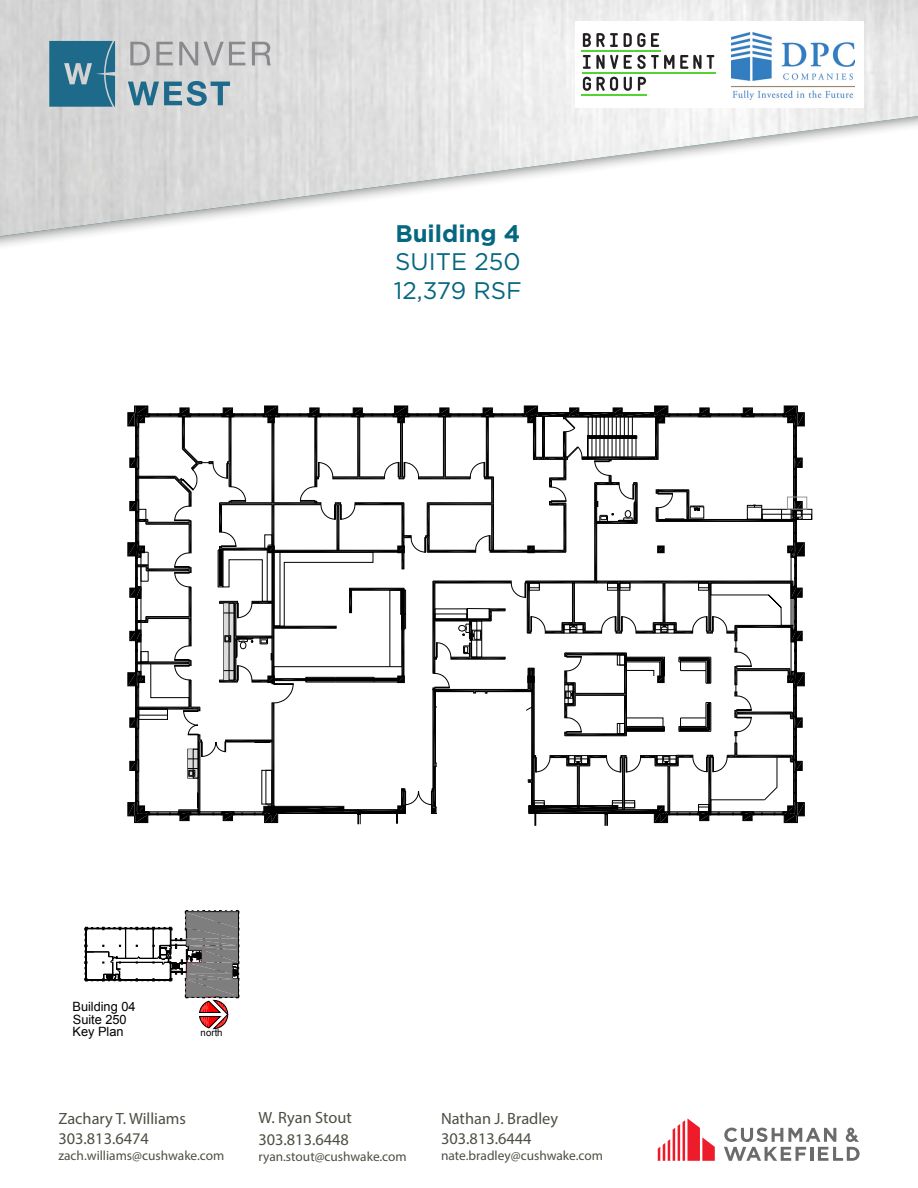
<style>
.page{position:relative;width:918px;height:1188px;background:#fff}
.page>*{position:absolute;margin:0;border:0;box-sizing:border-box;transform-origin:0 0}
.t1{font:24px "Gotham";color:#056780}
.t2{font:700 24px "Gotham";color:#056780}
.t3{font:16.35px/19.6px "Myriad Pro";color:#4e4e43}
.t4{font:13.35px "Myriad Pro";color:#4e4e43}
.t5{font:12.75px/12.3px "Arial";letter-spacing:-.005em;color:#000}
.t6{font:9.6px "Arial";color:#000}
</style>
<div class="page">
<img style="left:0;top:0;width:918px;height:246px">
<svg style="left:130px;top:42px;width:20px;height:23px"></svg>
<svg style="left:156px;top:42px;width:17px;height:23px"></svg>
<svg style="left:179px;top:42px;width:66px;height:23px;background:#bdbdbe"></svg>
<svg style="left:252px;top:42px;width:19px;height:23px"></svg>
<svg style="left:128px;top:81px;width:102px;height:25px;background:#83a5b4"></svg>
<svg style="left:49px;top:41px;width:66px;height:66px;background:#317592"></svg>
<div style="left:576px;top:22px;width:288px;height:86px;background:#fff"></div>
<img style="left:731px;top:33px;width:124px;height:66px">
<svg style="left:638px;top:77px;width:8px;height:14px"></svg>
<svg style="left:624px;top:77px;width:8px;height:14px"></svg>
<svg style="left:583px;top:77px;width:35px;height:14px"></svg>
<hr style="left:582px;top:94px;width:65px;height:2px;background:#54d335">
<hr style="left:582px;top:72px;width:134px;height:2px;background:#54d335">
<svg style="left:680px;top:55px;width:34px;height:14px"></svg>
<svg style="left:624px;top:55px;width:50px;height:14px"></svg>
<svg style="left:583px;top:55px;width:35px;height:14px"></svg>
<hr style="left:582px;top:50px;width:79px;height:2px;background:#54d335">
<svg style="left:624px;top:33px;width:35px;height:14px"></svg>
<svg style="left:583px;top:33px;width:35px;height:14px"></svg>
<svg style="left:658px;top:1118px;width:57px;height:43px"></svg>
<svg style="left:724px;top:1128px;width:136px;height:33px"></svg>
<div style="left:762px;top:509px;width:50px;height:11px;border:1px solid #000"></div>
<div style="left:762px;top:514px;width:50px;height:6px;border:1px solid #000"></div>
<div style="left:787px;top:497px;width:20px;height:13px;border:1px solid #979797"></div>
<svg style="left:127px;top:405px;width:678px;height:421px"></svg>
<div style="left:698px;top:807px;width:11px;height:5px;border:1px solid #000"></div>
<div style="left:624px;top:803px;width:11px;height:5px;border:1px solid #000"></div>
<div style="left:612px;top:803px;width:11px;height:5px;border:1px solid #000"></div>
<div style="left:534px;top:803px;width:11px;height:5px;border:1px solid #000"></div>
<div style="left:529px;top:583px;width:11px;height:5px;border:1px solid #000"></div>
<div style="left:607px;top:583px;width:11px;height:5px;border:1px solid #000"></div>
<div style="left:619px;top:583px;width:11px;height:5px;border:1px solid #000"></div>
<div style="left:698px;top:583px;width:11px;height:5px;border:1px solid #000"></div>
<div style="left:619px;top:723px;width:6px;height:11px;border:1px solid #000"></div>
<div style="left:619px;top:654px;width:6px;height:11px;border:1px solid #000"></div>
<svg style="left:84px;top:910px;width:156px;height:119px"></svg>
<p class="t2" style="left:395px;top:217px;width:127px">Building 4</p>
<p class="t1" style="left:395px;top:247px;width:127px">SUITE 250</p>
<p class="t1" style="left:394px;top:275px;width:130px">12,379 RSF</p>
<p class="t5" style="left:72px;top:1001px;width:65px">Building 04<br>Suite 250<br>Key Plan</p>
<p class="t6" style="left:201px;top:1026px;width:23px">north</p>
<p class="t3" style="left:58px;top:1109px;width:129px">Zachary T. Williams<br>303.813.6474</p>
<p class="t4" style="left:58px;top:1147px;width:168px">zach.williams@cushwake.com</p>
<p class="t3" style="left:258px;top:1107px;width:95px;line-height:21.5px">W. Ryan Stout<br>303.813.6448</p>
<p class="t4" style="left:258px;top:1148px;width:150px">ryan.stout@cushwake.com</p>
<p class="t3" style="left:441px;top:1109px;width:119px">Nathan J. Bradley<br>303.813.6444</p>
<p class="t4" style="left:441px;top:1147px;width:163px">nate.bradley@cushwake.com</p>
</div>
